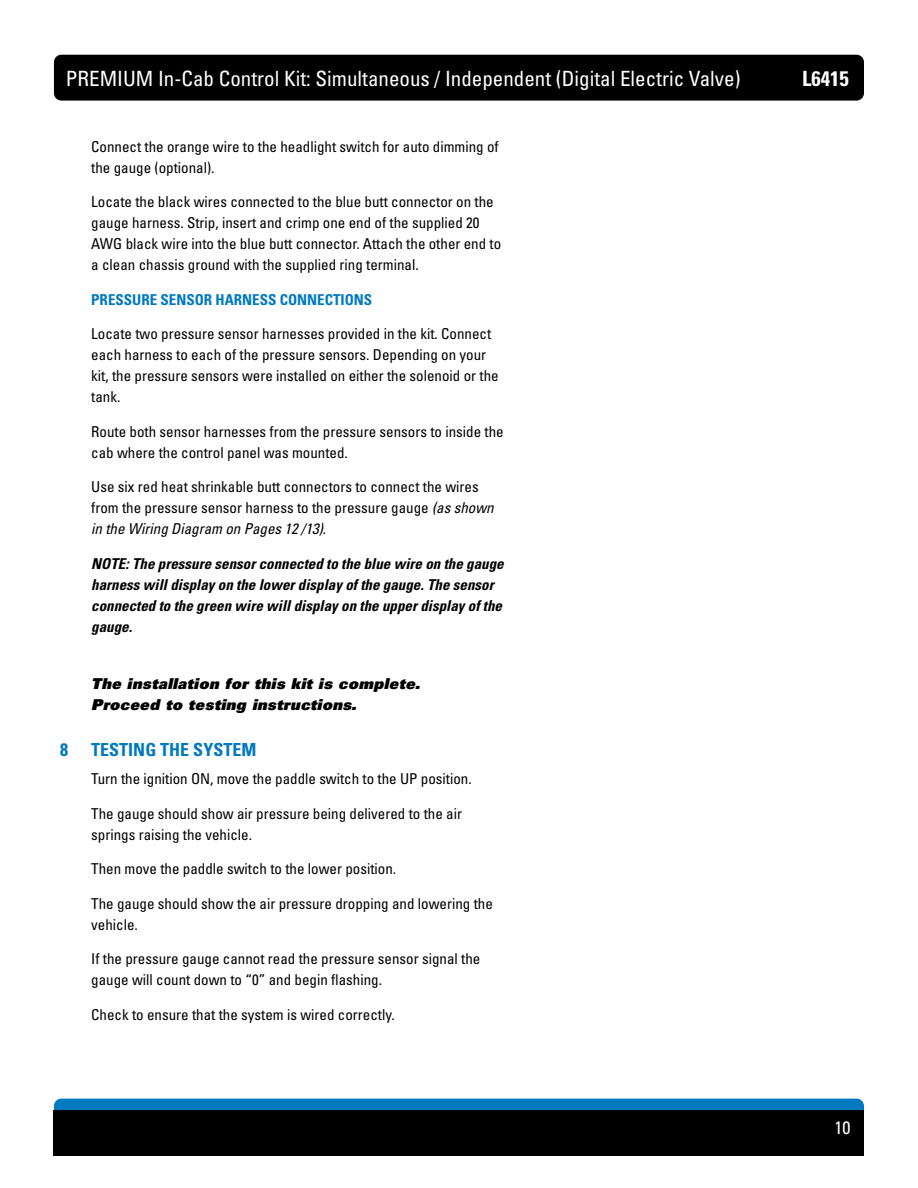
<style>
.page{position:relative;width:918px;height:1188px;background:#fff}
.page>*{position:absolute;margin:0;border:0;box-sizing:border-box;transform-origin:0 0}
.t1{font:condensed 21px "Univers LT Std";color:#fff}
.t2{font:700 condensed 21px "Univers LT Std";color:#fff}
.t3{font:700 condensed 18px "Univers LT Std";color:#0079c1}
.t4{font:condensed 18px "Univers LT Std";color:#fff}
.t5{font:condensed 15px/21px "Univers LT Std";color:#000}
.t6{font:italic 700 condensed 15px/21px "Univers LT Std";color:#000}
.t7{font:15px/21px "Univers LT Std X Black Obl";letter-spacing:.025em;color:#000}
.t8{font:700 condensed 15px "Univers LT Std";color:#0079c1}
.s1{font-style:italic}
</style>
<div class="page">
<div style="left:54px;top:55px;width:810px;height:46px;background:#000;border-radius:7px"></div>
<div style="left:54px;top:1099px;width:810px;height:45px;background:#0079c1;border-radius:7px"></div>
<div style="left:54px;top:1110px;width:810px;height:46px;background:#000"></div>
<h1 class="t1" style="left:66px;top:65px;width:676px">PREMIUM In-Cab Control Kit: Simultaneous / Independent (Digital Electric Valve)</h1>
<p class="t5" style="left:91px;top:136px;width:409px">Connect the orange wire to the headlight switch for auto dimming of the gauge (optional).</p>
<p class="t5" style="left:91px;top:191px;width:412px">Locate the black wires connected to the blue butt connector on the gauge harness. Strip, insert and crimp one end of the supplied 20<br>AWG black wire into the blue butt connector. Attach the other end to a clean chassis ground with the supplied ring terminal.</p>
<p class="t8" style="left:91px;top:290px;width:282px">PRESSURE SENSOR HARNESS CONNECTIONS</p>
<p class="t5" style="left:91px;top:323px;width:409px">Locate two pressure sensor harnesses provided in the kit. Connect each harness to each of the pressure sensors. Depending on your kit, the pressure sensors were installed on either the solenoid or the tank.</p>
<p class="t5" style="left:91px;top:421px;width:414px">Route both sensor harnesses from the pressure sensors to inside the cab where the control panel was mounted.</p>
<p class="t5" style="left:91px;top:476px;width:404px">Use six red heat shrinkable butt connectors to connect the wires from the pressure sensor harness to the pressure gauge <span class="s1">(as shown in the Wiring Diagram on Pages 12 /13)</span>.</p>
<p class="t6" style="left:91px;top:553px;width:414px">NOTE: The pressure sensor connected to the blue wire on the gauge harness will display on the lower display of the gauge. The sensor connected to the green wire will display on the upper display of the gauge.</p>
<p class="t7" style="left:91px;top:673px;width:330px">The installation for this kit is complete.<br>Proceed to testing instructions.</p>
<p class="t3" style="left:60px;top:739px;width:9px">8</p>
<p class="t3" style="left:91px;top:739px;width:167px">TESTING THE SYSTEM</p>
<p class="t5" style="left:91px;top:768px;width:382px">Turn the ignition ON, move the paddle switch to the UP position.</p>
<p class="t5" style="left:91px;top:802px;width:372px">The gauge should show air pressure being delivered to the air springs raising the vehicle.</p>
<p class="t5" style="left:91px;top:858px;width:306px">Then move the paddle switch to the lower position.</p>
<p class="t5" style="left:91px;top:892px;width:403px">The gauge should show the air pressure dropping and lowering the vehicle.</p>
<p class="t5" style="left:91px;top:948px;width:391px">If the pressure gauge cannot read the pressure sensor signal the gauge will count down to “0” and begin flashing.</p>
<p class="t5" style="left:91px;top:1003px;width:305px">Check to ensure that the system is wired correctly.</p>
<h1 class="t2" style="left:802px;top:65px;width:48px">L6415</h1>
<p class="t4" style="left:835px;top:1116px;width:17px">10</p>
</div>
